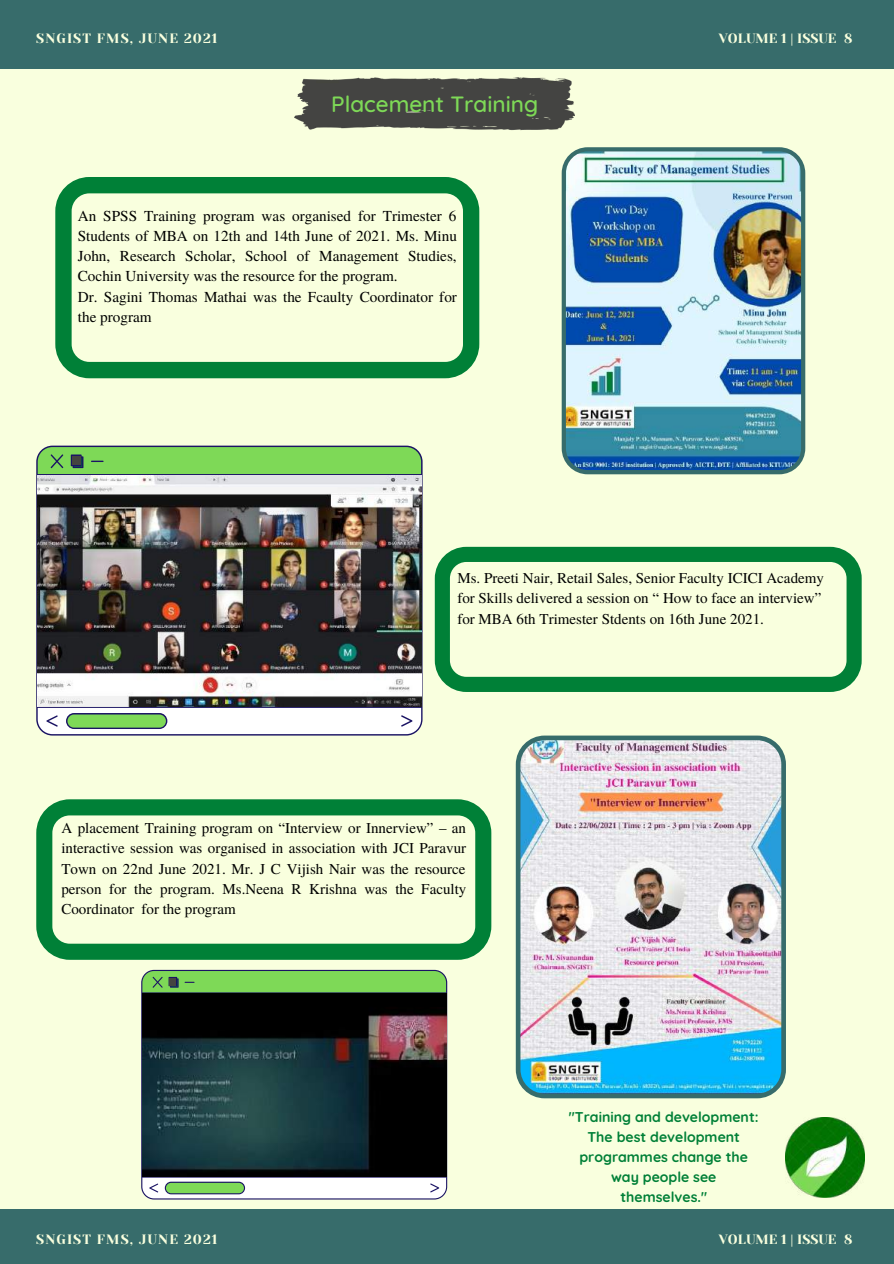
<style>
.page{position:relative;width:894px;height:1264px;background:#fff}
.page>*{position:absolute;margin:0;border:0;box-sizing:border-box;transform-origin:0 0}
.t1{font:500 22.5px "Quicksand";color:#7ed957}
.t2{font:15.15px/20.2px "Te X Gyre Termes";color:#000}
.t3{font:15px/20.2px "Te X Gyre Termes";color:#000}
.t4{font:700 14.1px/19.8px "Quicksand";color:#008037;text-align:center}
.t5{font:13.5px "Yeseva One";letter-spacing:.08em;color:#f9ffde}
.t6{font:13.35px "Yeseva One";color:#f9ffde}
</style>
<div class="page">
<div style="left:0;top:0;width:893px;height:1263px;background:#f9ffde"></div>
<div style="left:0;top:1209px;width:893px;height:54px;background:#376c6b"></div>
<div style="left:0;top:0;width:893px;height:68px;background:#376c6b"></div>
<svg style="left:55px;top:177px;width:424px;height:201px"></svg>
<img style="left:561px;top:147px;width:244px;height:327px">
<img style="left:294px;top:78px;width:280px;height:52px">
<svg style="left:434px;top:547px;width:427px;height:145px"></svg>
<svg style="left:36px;top:445px;width:386px;height:290px;background:#4c4a73"></svg>
<svg style="left:38px;top:447px;width:383px;height:27px;background:#7bd357"></svg>
<img style="left:38px;top:475px;width:383px;height:231px">
<svg style="left:38px;top:708px;width:383px;height:26px;background:#e5f0e3"></svg>
<img style="left:515px;top:735px;width:270px;height:363px">
<svg style="left:36px;top:799px;width:455px;height:160px"></svg>
<svg style="left:141px;top:969px;width:306px;height:230px;background:#55576c"></svg>
<div style="left:142px;top:971px;width:304px;height:21px;background:#7ed957"></div>
<img style="left:142px;top:993px;width:304px;height:183px">
<svg style="left:142px;top:1177px;width:304px;height:21px;background:#dee9de"></svg>
<img style="left:785px;top:1117px;width:79px;height:80px">
<p class="t5" style="left:36px;top:30px;width:183px">SNGIST FMS, JUNE 2021</p>
<p class="t6" style="left:718px;top:30px;width:135px">VOLUME 1 | ISSUE 8</p>
<h1 class="t1" style="left:331px;top:89px;width:208px">Placement Training</h1>
<p class="t2" style="left:78px;top:205px;width:380px">An SPSS Training program was organised for Trimester 6<br>Students of MBA on 12th and 14th June of 2021. Ms. Minu John, Research Scholar, School of Management Studies, Cochin University was the resource for the program.<br>Dr. Sagini Thomas Mathai was the Fcaulty Coordinator for the program</p>
<p class="t3" style="left:457px;top:567px;width:368px">Ms. Preeti Nair, Retail Sales, Senior Faculty ICICI Academy for Skills delivered a session on “ How to face an interview” for MBA 6th Trimester Stdents on 16th June 2021.</p>
<p class="t3" style="left:61px;top:817px;width:406px;text-align:justify">A placement Training program on “Interview or Innerview” – an interactive session was organised in association with JCI Paravur Town on 22nd June 2021. Mr. J C Vijish Nair was the resource person for the program. Ms.Neena R Krishna was the Faculty Coordinator for the program</p>
<p class="t5" style="left:36px;top:1231px;width:183px">SNGIST FMS, JUNE 2021</p>
<p class="t4" style="left:568px;top:1107px;width:191px">"Training and development:<br>The best development programmes change the way people see themselves."</p>
<p class="t6" style="left:718px;top:1231px;width:135px">VOLUME 1 | ISSUE 8</p>
</div>
